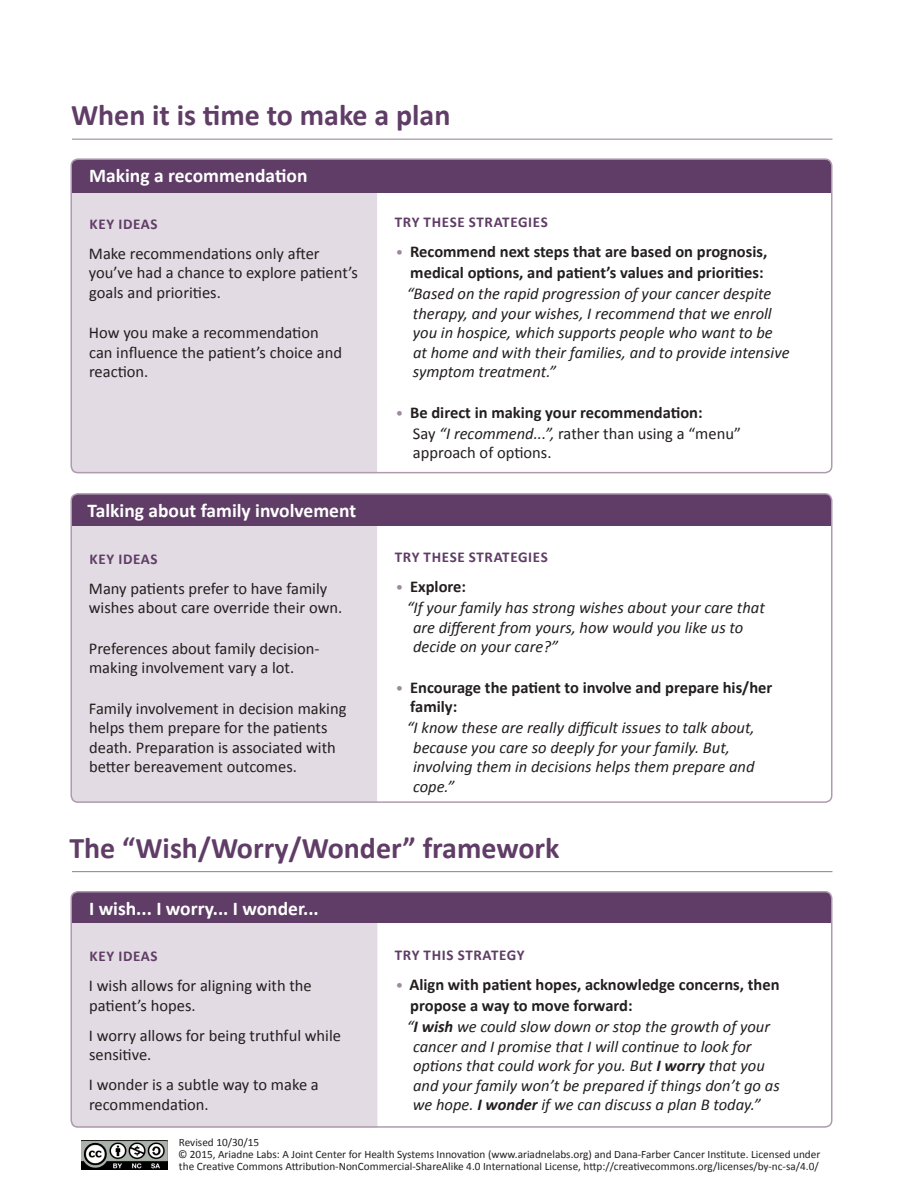
<style>
.page{position:relative;width:918px;height:1188px;background:#fff}
.page>*{position:absolute;margin:0;border:0;box-sizing:border-box;transform-origin:0 0}
.Head_1_Page{font:700 30px "Calibri";color:#603d66}
.Challenge_Section{font:700 19.5px "Calibri";color:#fff}
.Strat__Response{font:italic 16.5px/19.5px "Calibri";color:#231f20}
.Ideas{font:16.5px/19.5px "Calibri";color:#231f20}
.t1{font:700 16.5px/21px "Calibri";color:#231f20}
.Strat__Response-2{font:16.5px/19.5px "Calibri";color:#231f20}
.Body_0{font:700 15px "Calibri";letter-spacing:.045em;color:#603d66}
.Body_0-2{font:11.25px/12px "Calibri";color:#231f20}
.s1{font-weight:400;font-size:15px;color:#9d89a0}
.s2{font-style:italic}
.s3{font-weight:700}
</style>
<div class="page">
<div style="left:71px;top:192px;width:306px;height:281px;background:#e2dbe3"></div>
<div style="left:71px;top:159px;width:761px;height:33px;background:#603d66"></div>
<div style="left:70px;top:158px;width:762px;height:315px;border:2px solid #ae9baf;border-radius:7px"></div>
<hr style="left:72px;top:139px;width:760px;height:1px;background:#9d89a0">
<div style="left:73px;top:526px;width:304px;height:274px;background:#e2dbe3"></div>
<div style="left:71px;top:494px;width:761px;height:32px;background:#603d66"></div>
<div style="left:70px;top:493px;width:762px;height:310px;border:2px solid #ae9baf;border-radius:7px"></div>
<hr style="left:72px;top:871px;width:760px;height:1px;background:#9d89a0">
<div style="left:73px;top:923px;width:304px;height:202px;background:#e2dbe3"></div>
<div style="left:71px;top:892px;width:761px;height:31px;background:#603d66"></div>
<div style="left:70px;top:891px;width:762px;height:237px;border:2px solid #ae9baf;border-radius:7px"></div>
<img style="left:81px;top:1140px;width:87px;height:29px">
<p class="Head_1_Page" style="left:71px;top:96px;width:381px">When it is time to make a plan</p>
<p class="Challenge_Section" style="left:89px;top:163px;width:220px">Making a recommendation</p>
<p class="Body_0" style="left:90px;top:214px;width:70px">KEY IDEAS</p>
<p class="Ideas" style="left:89px;top:244px;width:271px">Make recommendations only after you’ve had a chance to explore patient’s goals and priorities.</p>
<p class="Ideas" style="left:89px;top:323px;width:255px">How you make a recommendation can influence the patient’s choice and reaction.</p>
<p class="Challenge_Section" style="left:88px;top:498px;width:270px">Talking about family involvement</p>
<p class="Body_0" style="left:90px;top:549px;width:70px">KEY IDEAS</p>
<p class="Ideas" style="left:89px;top:578px;width:255px">Many patients prefer to have family wishes about care override their own.</p>
<p class="Ideas" style="left:89px;top:638px;width:232px">Preferences about family decision&shy;making involvement vary a lot.</p>
<p class="Ideas" style="left:89px;top:698px;width:259px">Family involvement in decision making helps them prepare for the patients death. Preparation is associated with better bereavement outcomes.</p>
<p class="Body_0" style="left:395px;top:213px;width:155px">TRY THESE STRATEGIES</p>
<p class="t1" style="left:396px;top:241px;width:373px;text-align:right"><span class="s1">•</span> Recommend next steps that are based on prognosis, medical options, and patient’s values and priorities:</p>
<p class="Strat__Response" style="left:413px;top:284px;width:378px;text-indent:-6px">“Based on the rapid progression of your cancer despite therapy, and your wishes, I recommend that we enroll you in hospice, which supports people who want to be at home and with their families, and to provide intensive symptom treatment.”</p>
<p class="t1" style="left:396px;top:402px;width:308px"><span class="s1">•</span> Be direct in making your recommendation:</p>
<p class="Strat__Response-2" style="left:413px;top:424px;width:330px">Say <span class="s2">“I recommend...”,</span> rather than using a “menu” approach of options.</p>
<p class="Body_0" style="left:395px;top:548px;width:155px">TRY THESE STRATEGIES</p>
<p class="t1" style="left:396px;top:576px;width:72px"><span class="s1">•</span> Explore:</p>
<p class="Strat__Response" style="left:413px;top:597px;width:353px;text-indent:-6px">“If your family has strong wishes about your care that are different from yours, how would you like us to decide on your care?”</p>
<p class="t1" style="left:410px;top:677px;width:364px;line-height:19.5px;text-indent:-15px"><span class="s1">•</span> Encourage the patient to involve and prepare his/her family:</p>
<p class="Strat__Response" style="left:413px;top:717px;width:343px;text-indent:-6px">“I know these are really difficult issues to talk about, because you care so deeply for your family. But, involving them in decisions helps them prepare and cope.”</p>
<p class="Head_1_Page" style="left:69px;top:828px;width:492px">The “Wish/Worry/Wonder” framework</p>
<p class="Challenge_Section" style="left:89px;top:896px;width:231px">I wish... I worry... I wonder...</p>
<p class="Body_0" style="left:90px;top:947px;width:70px">KEY IDEAS</p>
<p class="Ideas" style="left:89px;top:976px;width:224px">I wish allows for aligning with the patient’s hopes.</p>
<p class="Ideas" style="left:89px;top:1026px;width:254px">I worry allows for being truthful while sensitive.</p>
<p class="Ideas" style="left:89px;top:1075px;width:231px">I wonder is a subtle way to make a recommendation.</p>
<p class="Body_0" style="left:395px;top:945px;width:131px">TRY THIS STRATEGY</p>
<p class="t1" style="left:410px;top:974px;width:371px;text-indent:-15px"><span class="s1">•</span> Align with patient hopes, acknowledge concerns, then propose a way to move forward:</p>
<p class="Strat__Response" style="left:413px;top:1016px;width:369px;text-indent:-6px">“<span class="s3">I wish</span> we could slow down or stop the growth of your cancer and I promise that I will continue to look for options that could work for you. But <span class="s3">I worry</span> that you and your family won’t be prepared if things don’t go as we hope. <span class="s3">I wonder</span> if we can discuss a plan B today.”</p>
<p class="Body_0-2" style="left:179px;top:1136px;width:82px">Revised 10/30/15</p>
<p class="Body_0-2" style="left:178px;top:1148px;width:644px">© 2015, Ariadne Labs: A Joint Center for Health Systems Innovation (www.ariadnelabs.org) and Dana-Farber Cancer Institute. Licensed under the Creative Commons Attribution-NonCommercial-ShareAlike 4.0 International License, http://creativecommons.org/licenses/by-nc-sa/4.0/</p>
</div>
